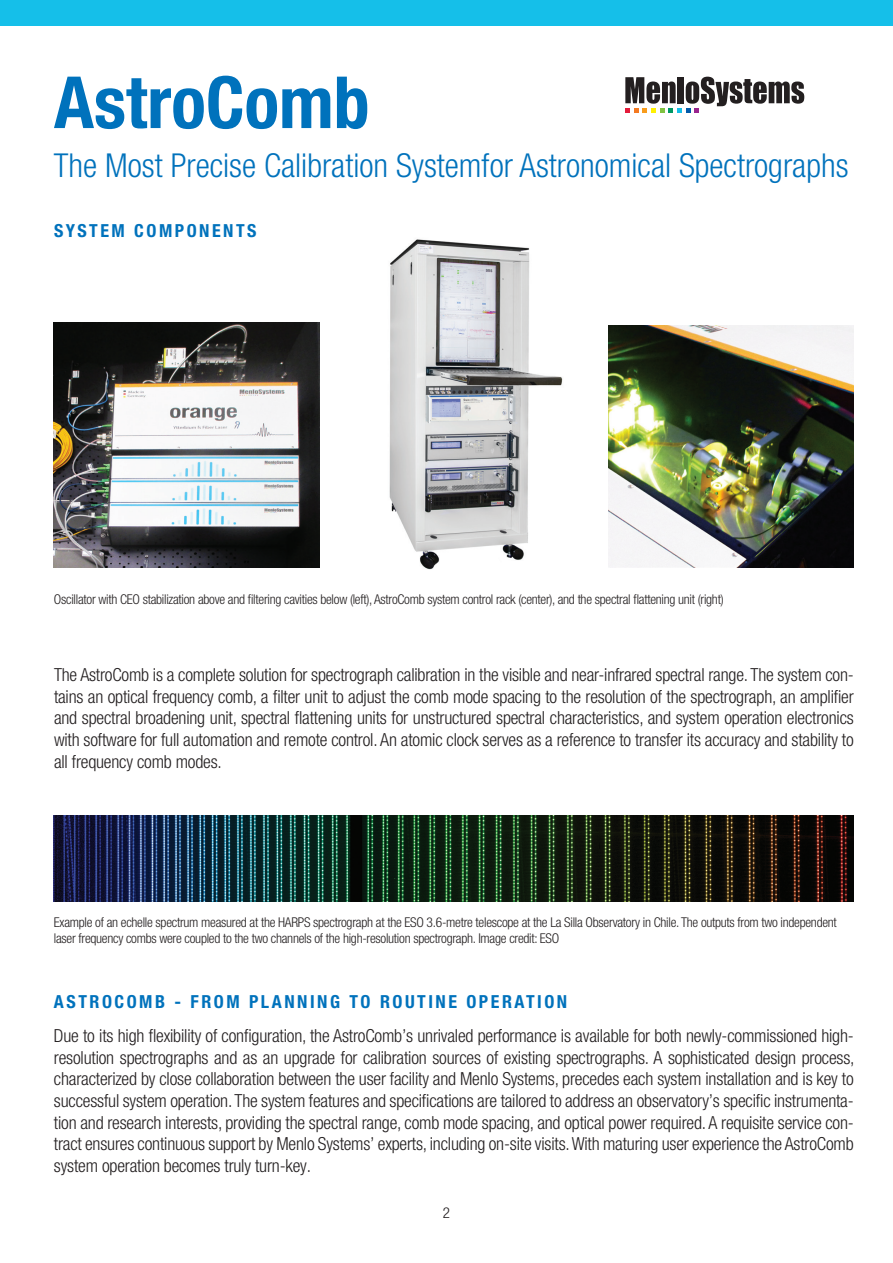
<style>
.page{position:relative;width:893px;height:1263px;background:#fff}
.page>*{position:absolute;margin:0;border:0;box-sizing:border-box;transform-origin:0 0}
.t1{font:700 condensed 72px "Helvetica Neue LT Pro";color:#0072bc}
.t2{font:300 condensed 33px "Helvetica Neue LT Pro";color:#0072bc}
.t3{font:300 condensed 18px/21.6px "Helvetica Neue LT Pro";letter-spacing:-.01em;color:#231f20;text-align:justify}
.t4{font:700 condensed 18px "Helvetica Neue LT Pro";letter-spacing:.14em;color:#0072bc}
.t5{font:300 condensed 15px "Helvetica Neue LT Pro";color:#231f20}
.t6{font:300 condensed 13.5px/16.2px "Helvetica Neue LT Pro";letter-spacing:-.02em;color:#231f20}
</style>
<div class="page">
<div style="left:0;top:0;width:893px;height:26px;background:#15bfe9"></div>
<svg style="left:625px;top:77px;width:179px;height:36px"></svg>
<img style="left:54px;top:816px;width:800px;height:85px">
<img style="left:389px;top:239px;width:174px;height:331px">
<img style="left:54px;top:322px;width:266px;height:246px">
<img style="left:608px;top:326px;width:246px;height:242px">
<h1 class="t1" style="left:54px;top:59px;width:317px">AstroComb</h1>
<h2 class="t2" style="left:54px;top:146px;width:796px">The Most Precise Calibration Systemfor Astronomical Spectrographs</h2>
<p class="t4" style="left:54px;top:219px;width:204px">SYSTEM COMPONENTS</p>
<p class="t6" style="left:54px;top:591px;width:671px">Oscillator with CEO stabilization above and filtering cavities below (left), AstroComb system control rack (center), and the spectral flattening unit (right)</p>
<p class="t3" style="left:54px;top:664px;width:801px">The AstroComb is a complete solution for spectrograph calibration in the visible and near-infrared spectral range. The system con&shy;tains an optical frequency comb, a filter unit to adjust the comb mode spacing to the resolution of the spectrograph, an amplifier and spectral broadening unit, spectral flattening units for unstructured spectral characteristics, and system operation electronics with software for full automation and remote control. An atomic clock serves as a reference to transfer its accuracy and stability to all frequency comb modes.</p>
<p class="t6" style="left:54px;top:914px;width:784px">Example of an echelle spectrum measured at the HARPS spectrograph at the ESO 3.6-metre telescope at the La Silla Observatory in Chile. The outputs from two independent laser frequency combs were coupled to the two channels of the high-resolution spectrograph. Image credit: ESO</p>
<p class="t4" style="left:54px;top:991px;width:515px">ASTROCOMB - FROM PLANNING TO ROUTINE OPERATION</p>
<p class="t3" style="left:54px;top:1025px;width:802px">Due to its high flexibility of configuration, the AstroComb’s unrivaled performance is available for both newly-commissioned high&shy;resolution spectrographs and as an upgrade for calibration sources of existing spectrographs. A sophisticated design process, characterized by close collaboration between the user facility and Menlo Systems, precedes each system installation and is key to successful system operation. The system features and specifications are tailored to address an observatory’s specific instrumenta&shy;tion and research interests, providing the spectral range, comb mode spacing, and optical power required. A requisite service con&shy;tract ensures continuous support by Menlo Systems’ experts, including on-site visits. With maturing user experience the AstroComb system operation becomes truly turn-key.</p>
<p class="t5" style="left:443px;top:1204px;width:9px">2</p>
</div>
